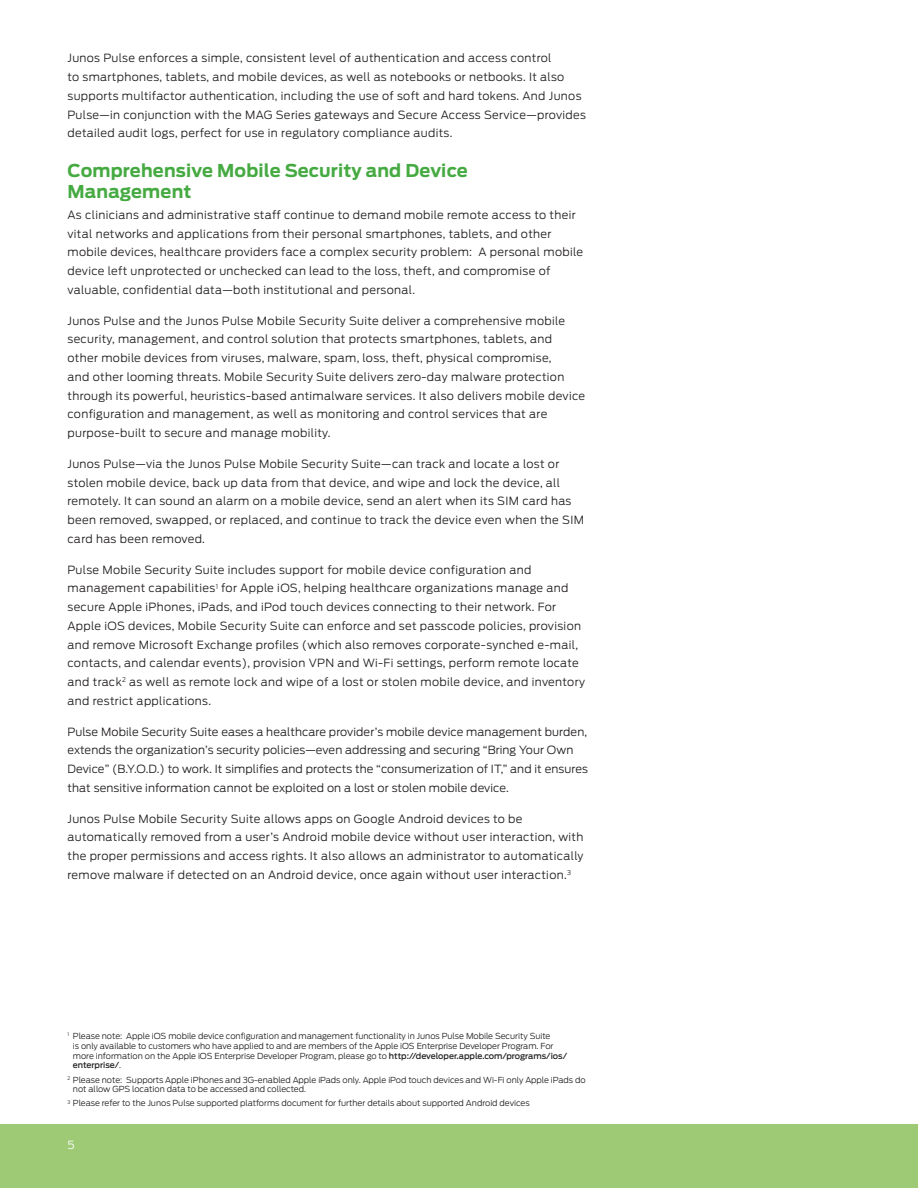
<style>
.page{position:relative;width:918px;height:1188px;background:#fff}
.page>*{position:absolute;margin:0;border:0;box-sizing:border-box;transform-origin:0 0}
.t1{font:700 17.7px/21px "Antenna";letter-spacing:.01em;color:#46aa42}
.t2{font:300 11.25px/18.8px "Antenna";letter-spacing:.03em;color:#231f20}
.t3{font:300 11.25px/18.8px "Antenna";letter-spacing:.01em;color:#231f20}
.t4{font:300 11.25px "Antenna";color:#fff}
.t5{font:300 8.25px/9.8px "Antenna";color:#231f20}
.s1{font-weight:500}
</style>
<div class="page">
<div style="left:0;top:1124px;width:918px;height:64px;background:#9eca76"></div>
<p class="t2" style="left:68px;top:49px;width:520px">Junos Pulse enforces a simple, consistent level of authentication and access control<br>to smartphones, tablets, and mobile devices, as well as notebooks or netbooks. It also supports multifactor authentication, including the use of soft and hard tokens. And Junos Pulse—in conjunction with the MAG Series gateways and Secure Access Service—provides detailed audit logs, perfect for use in regulatory compliance audits.</p>
<h1 class="t1" style="left:68px;top:160px;width:402px">Comprehensive Mobile Security and Device<br>Management</h1>
<p class="t2" style="left:68px;top:205px;width:517px">As clinicians and administrative staff continue to demand mobile remote access to their vital networks and applications from their personal smartphones, tablets, and other mobile devices, healthcare providers face a complex security problem: A personal mobile device left unprotected or unchecked can lead to the loss, theft, and compromise of valuable, confidential data—both institutional and personal.</p>
<p class="t2" style="left:68px;top:311px;width:519px">Junos Pulse and the Junos Pulse Mobile Security Suite deliver a comprehensive mobile security, management, and control solution that protects smartphones, tablets, and other mobile devices from viruses, malware, spam, loss, theft, physical compromise,<br>and other looming threats. Mobile Security Suite delivers zero-day malware protection through its powerful, heuristics-based antimalware services. It also delivers mobile device configuration and management, as well as monitoring and control services that are purpose-built to secure and manage mobility.</p>
<p class="t2" style="left:68px;top:454px;width:518px">Junos Pulse—via the Junos Pulse Mobile Security Suite—can track and locate a lost or stolen mobile device, back up data from that device, and wipe and lock the device, all remotely. It can sound an alarm on a mobile device, send an alert when its SI M card has been removed, swapped, or replaced, and continue to track the device even when the SI M card has been removed.</p>
<p class="t2" style="left:67px;top:560px;width:519px">Pulse Mobile Security Suite includes support for mobile device configuration and management capabilities<sup>1</sup> for Apple iOS, helping healthcare organizations manage and secure Apple iPhones, iPads, and iPod touch devices connecting to their network. For Apple iOS devices, Mobile Security Suite can enforce and set passcode policies, provision and remove Microsoft Exchange profiles (which also removes corporate-synched e-mail, contacts, and calendar events), provision VPN and Wi-Fi settings, perform remote locate and track<sup>2</sup> as well as remote lock and wipe of a lost or stolen mobile device, and inventory and restrict applications.</p>
<p class="t3" style="left:67px;top:722px;width:522px">Pulse Mobile Security Suite eases a healthcare provider’s mobile device management burden, extends the organization’s security policies—even addressing and securing “Bring Your Own Device” (B.Y.O.D.) to work. It simplifies and protects the “consumerization of IT,” and it ensures that sensitive information cannot be exploited on a lost or stolen mobile device.</p>
<p class="t2" style="left:67px;top:809px;width:518px">Junos Pulse Mobile Security Suite allows apps on Google Android devices to be automatically removed from a user’s Android mobile device without user interaction, with the proper permissions and access rights. It also allows an administrator to automatically remove malware if detected on an Android device, once again without user interaction.<sup>3</sup></p>
<p class="t5" style="left:73px;top:1031px;width:496px;text-indent:-5px"><sup>1</sup> Please note: Apple iOS mobile device configuration and management functionality in Junos Pulse Mobile Security Suite<br>is only available to customers who have applied to and are members of the Apple iOS Enterprise Developer Program. For more information on the Apple iOS Enterprise Developer Program, please go to <span class="s1">http://developer.apple.com/programs/ios/ enterprise/</span>.</p>
<p class="t5" style="left:73px;top:1075px;width:514px;text-indent:-5px"><sup>2</sup> Please note: Supports Apple iPhones and 3G-enabled Apple iPads only. Apple iPod touch devices and Wi-Fi only Apple iPads do not allow GPS location data to be accessed and collected.</p>
<p class="t5" style="left:68px;top:1099px;width:464px"><sup>3</sup> Please refer to the Junos Pulse supported platforms document for further details about supported Android devices</p>
<p class="t4" style="left:68px;top:1139px;width:9px">5</p>
</div>
